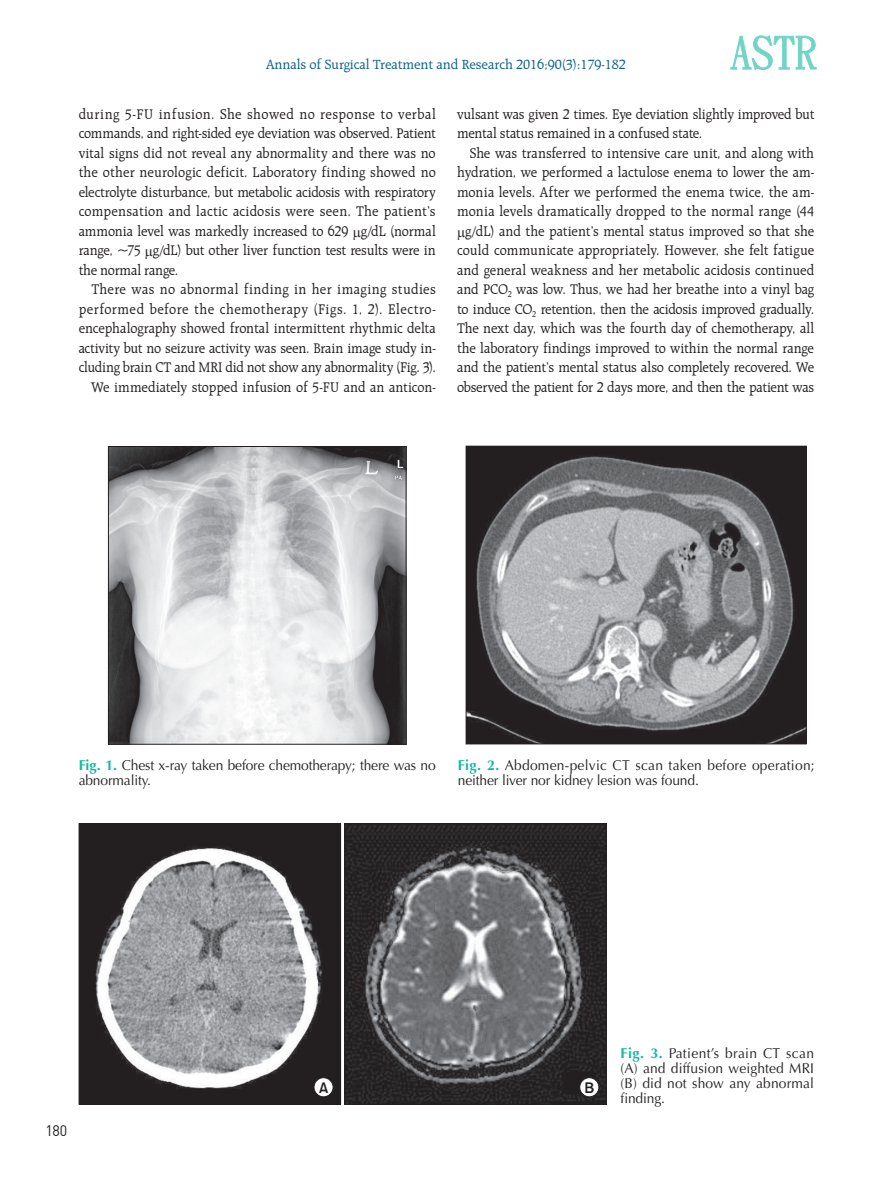
<style>
.page{position:relative;width:893px;height:1191px;background:#fff}
.page>*{position:absolute;margin:0;border:0;box-sizing:border-box;transform-origin:0 0}
.t1{font:15px/19.5px "Raleigh BT";letter-spacing:-.01em;color:#231f20;text-align:right;scale:.94 1}
.t2{font:15px "Dinreg";color:#231f20;scale:.95 1}
.t3{font:15px "Gothic 725 BT Bold A";color:#231f20}
.t4{font:14.25px/15px "Optima LT Std";letter-spacing:-.01em;color:#231f20}
.t5{font:14.25px/15px "Optima LT Std";letter-spacing:.02em;color:#231f20}
.t6{font:14.25px "Raleigh BT";letter-spacing:-.01em;color:#0b6189}
.s1{font-weight:700;color:#11b9a0}
</style>
<div class="page">
<svg style="left:730px;top:35px;width:87px;height:35px"></svg>
<img style="left:110px;top:448px;width:294px;height:294px">
<div style="left:108px;top:446px;width:298px;height:298px;border:1px solid #231f20"></div>
<svg style="left:79px;top:823px;width:528px;height:281px"></svg>
<div style="left:314px;top:1077px;width:19px;height:19px;background:#fff;border-radius:50%"></div>
<div style="left:314px;top:1077px;width:19px;height:20px;border:1px solid #231f20;border-radius:50%"></div>
<div style="left:580px;top:1077px;width:19px;height:19px;background:#fff;border-radius:50%"></div>
<div style="left:579px;top:1077px;width:20px;height:20px;border:1px solid #231f20;border-radius:50%"></div>
<img style="left:468px;top:448px;width:336px;height:294px">
<div style="left:466px;top:446px;width:340px;height:298px;border:1px solid #231f20"></div>
<p class="t6" style="left:266px;top:56px;width:361px">Annals of Surgical Treatment and Research 2016;90(3):179-182</p>
<p class="t1" style="left:79px;top:104px;width:381px;text-align:justify">during 5-FU infusion. She showed no response to verbal commands, and right-sided eye deviation was observed. Patient vital signs did not reveal any abnormality and there was no the other neurologic deficit. Laboratory finding showed no electrolyte disturbance, but metabolic acidosis with respiratory compensation and lactic acidosis were seen. The patient’s ammonia level was markedly increased to 629 g/dL (normal range, ~75 g/dL) but other liver function test results were in the normal range.</p>
<p class="t1" style="left:79px;top:279px;width:381px">There was no abnormal finding in her imaging studies performed before the chemotherapy (Figs. 1, 2). Electro&shy;encephalography showed frontal intermittent rhythmic delta activity but no seizure activity was seen. Brain image study in&shy;cluding brain CT and MRI did not show any abnormality (Fig. 3).<br>We immediately stopped infusion of 5-FU and an anticon-</p>
<p class="t1" style="left:457px;top:104px;width:381px;text-align:left">vulsant was given 2 times. Eye deviation slightly improved but mental status remained in a confused state.</p>
<p class="t1" style="left:457px;top:143px;width:382px">She was transferred to intensive care unit, and along with hydration, we performed a lactulose enema to lower the am&shy;monia levels. After we performed the enema twice, the am&shy;monia levels dramatically dropped to the normal range (44 g/dL) and the patient’s mental status improved so that she could communicate appropriately. However, she felt fatigue and general weakness and her metabolic acidosis continued and PCO<sub>2</sub> was low. Thus, we had her breathe into a vinyl bag to induce CO<sub>2</sub> retention, then the acidosis improved gradually.<br>The next day, which was the fourth day of chemotherapy, all the laboratory findings improved to within the normal range and the patient’s mental status also completely recovered. We observed the patient for 2 days more, and then the patient was</p>
<p class="t4" style="left:79px;top:758px;width:359px"><span class="s1">Fig. 1.</span> Chest x-ray taken before chemotherapy; there was no abnormality.</p>
<p class="t5" style="left:458px;top:758px;width:358px"><span class="s1">Fig. 2.</span> Abdomen-pelvic CT scan taken before operation; neither liver nor kidney lesion was found.</p>
<p class="t2" style="left:46px;top:1121px;width:24px">180</p>
<p class="t3" style="left:319px;top:1078px;width:11px">A</p>
<p class="t3" style="left:584px;top:1078px;width:11px">B</p>
<p class="t4" style="left:621px;top:1046px;width:195px;text-align:justify"><span class="s1">Fig. 3.</span> Patient’s brain CT scan (A) and diffusion weighted MRI (B) did not show any abnormal finding.</p>
</div>
